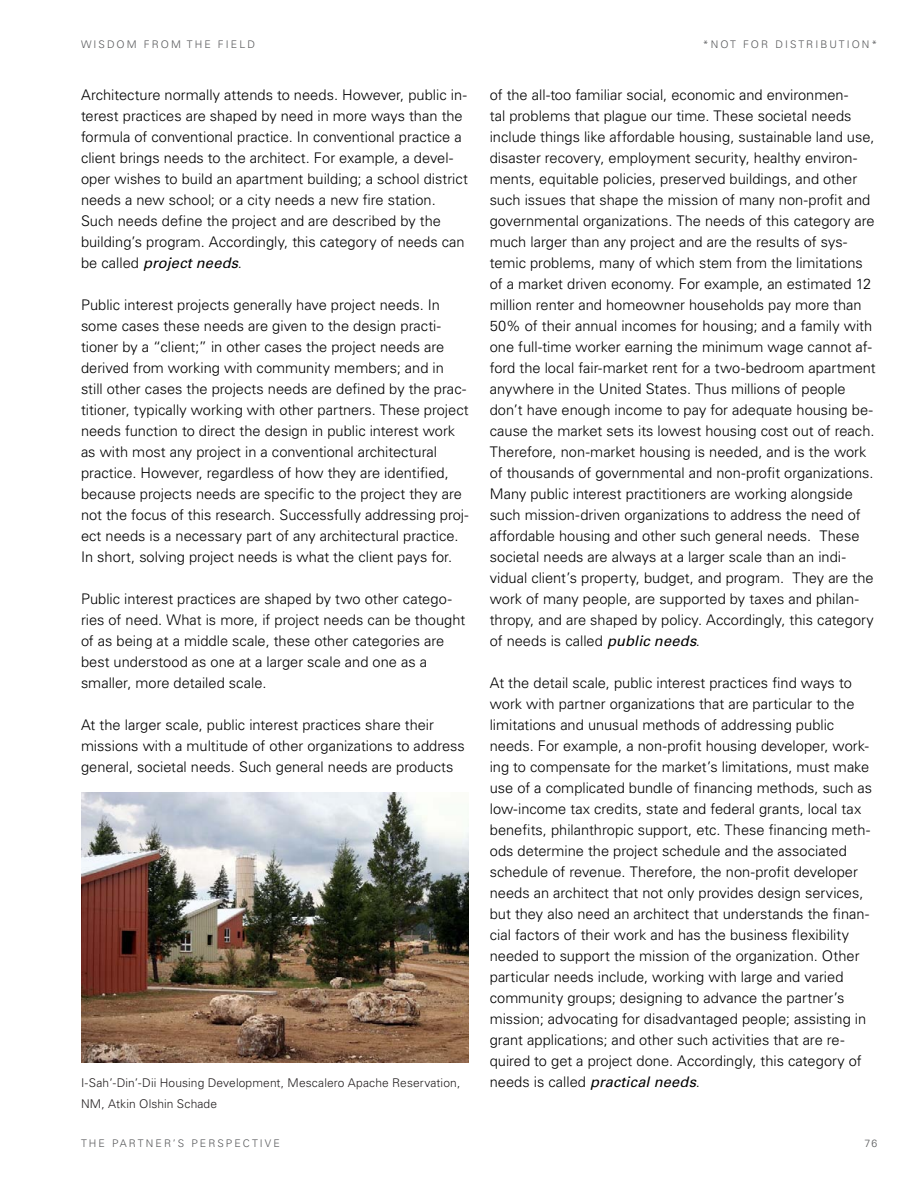
<style>
.page{position:relative;width:918px;height:1188px;background:#fff}
.page>*{position:absolute;margin:0;border:0;box-sizing:border-box;transform-origin:0 0}
.BL_Grid{font:300 14.7px/21px "Univers LT Std";color:#000}
.BL_Grid-2{font:300 12px "Univers LT Std";letter-spacing:.01em;color:#231f20}
.t1{font:300 10.5px "Univers LT Std";letter-spacing:.2em;color:#57585a}
.s1{font-weight:400;font-style:italic}
</style>
<div class="page">
<img style="left:82px;top:792px;width:387px;height:271px">
<p class="t1" style="left:81px;top:38px;width:175px">WISDOM FROM THE FIELD</p>
<p class="BL_Grid" style="left:81px;top:85px;width:388px">Architecture normally attends to needs. However, public in&shy;terest practices are shaped by need in more ways than the formula of conventional practice. In conventional practice a client brings needs to the architect. For example, a devel&shy;oper wishes to build an apartment building; a school district needs a new school; or a city needs a new fire station.<br>Such needs define the project and are described by the building’s program. Accordingly, this category of needs can be called <span class="s1">project needs</span>.</p>
<p class="BL_Grid" style="left:81px;top:295px;width:389px">Public interest projects generally have project needs. In some cases these needs are given to the design practi&shy;tioner by a “client;” in other cases the project needs are derived from working with community members; and in still other cases the projects needs are defined by the prac&shy;titioner, typically working with other partners. These project needs function to direct the design in public interest work as with most any project in a conventional architectural practice. However, regardless of how they are identified, because projects needs are specific to the project they are not the focus of this research. Successfully addressing proj&shy;ect needs is a necessary part of any architectural practice.<br>In short, solving project needs is what the client pays for.</p>
<p class="BL_Grid" style="left:81px;top:589px;width:386px">Public interest practices are shaped by two other catego&shy;ries of need. What is more, if project needs can be thought of as being at a middle scale, these other categories are best understood as one at a larger scale and one as a smaller, more detailed scale.</p>
<p class="BL_Grid" style="left:81px;top:715px;width:385px">At the larger scale, public interest practices share their missions with a multitude of other organizations to address general, societal needs. Such general needs are products</p>
<p class="t1" style="left:703px;top:38px;width:176px">*NOT FOR DISTRIBUTION*</p>
<p class="BL_Grid" style="left:490px;top:85px;width:387px">of the all-too familiar social, economic and environmen-<br>tal problems that plague our time. These societal needs include things like affordable housing, sustainable land use, disaster recovery, employment security, healthy environ&shy;ments, equitable policies, preserved buildings, and other such issues that shape the mission of many non-profit and governmental organizations. The needs of this category are much larger than any project and are the results of sys&shy;temic problems, many of which stem from the limitations of a market driven economy. For example, an estimated 12 million renter and homeowner households pay more than 50% of their annual incomes for housing; and a family with one full-time worker earning the minimum wage cannot af&shy;ford the local fair-market rent for a two-bedroom apartment anywhere in the United States. Thus millions of people don’t have enough income to pay for adequate housing be&shy;cause the market sets its lowest housing cost out of reach.<br>Therefore, non-market housing is needed, and is the work of thousands of governmental and non-profit organizations.<br>Many public interest practitioners are working alongside such mission-driven organizations to address the need of affordable housing and other such general needs. These societal needs are always at a larger scale than an indi&shy;vidual client’s property, budget, and program. They are the work of many people, are supported by taxes and philan&shy;thropy, and are shaped by policy. Accordingly, this category of needs is called <span class="s1">public needs</span>.</p>
<p class="BL_Grid" style="left:490px;top:673px;width:384px">At the detail scale, public interest practices find ways to work with partner organizations that are particular to the limitations and unusual methods of addressing public needs. For example, a non-profit housing developer, work&shy;ing to compensate for the market’s limitations, must make use of a complicated bundle of financing methods, such as low-income tax credits, state and federal grants, local tax benefits, philanthropic support, etc. These financing meth&shy;ods determine the project schedule and the associated schedule of revenue. Therefore, the non-profit developer needs an architect that not only provides design services, but they also need an architect that understands the finan&shy;cial factors of their work and has the business flexibility needed to support the mission of the organization. Other particular needs include, working with large and varied community groups; designing to advance the partner’s mission; advocating for disadvantaged people; assisting in grant applications; and other such activities that are re&shy;quired to get a project done. Accordingly, this category of</p>
<p class="BL_Grid-2" style="left:81px;top:1076px;width:381px">I-Sah’-Din’-Dii Housing Development, Mescalero Apache Reservation,</p>
<p class="BL_Grid" style="left:490px;top:1072px;width:212px">needs is called <span class="s1">practical needs</span>.</p>
<p class="BL_Grid-2" style="left:81px;top:1097px;width:138px">NM, Atkin Olshin Schade</p>
<p class="t1" style="left:81px;top:1137px;width:200px">THE PARTNER’S PERSPECTIVE</p>
<p class="t1" style="left:865px;top:1137px;width:14px">76</p>
</div>
